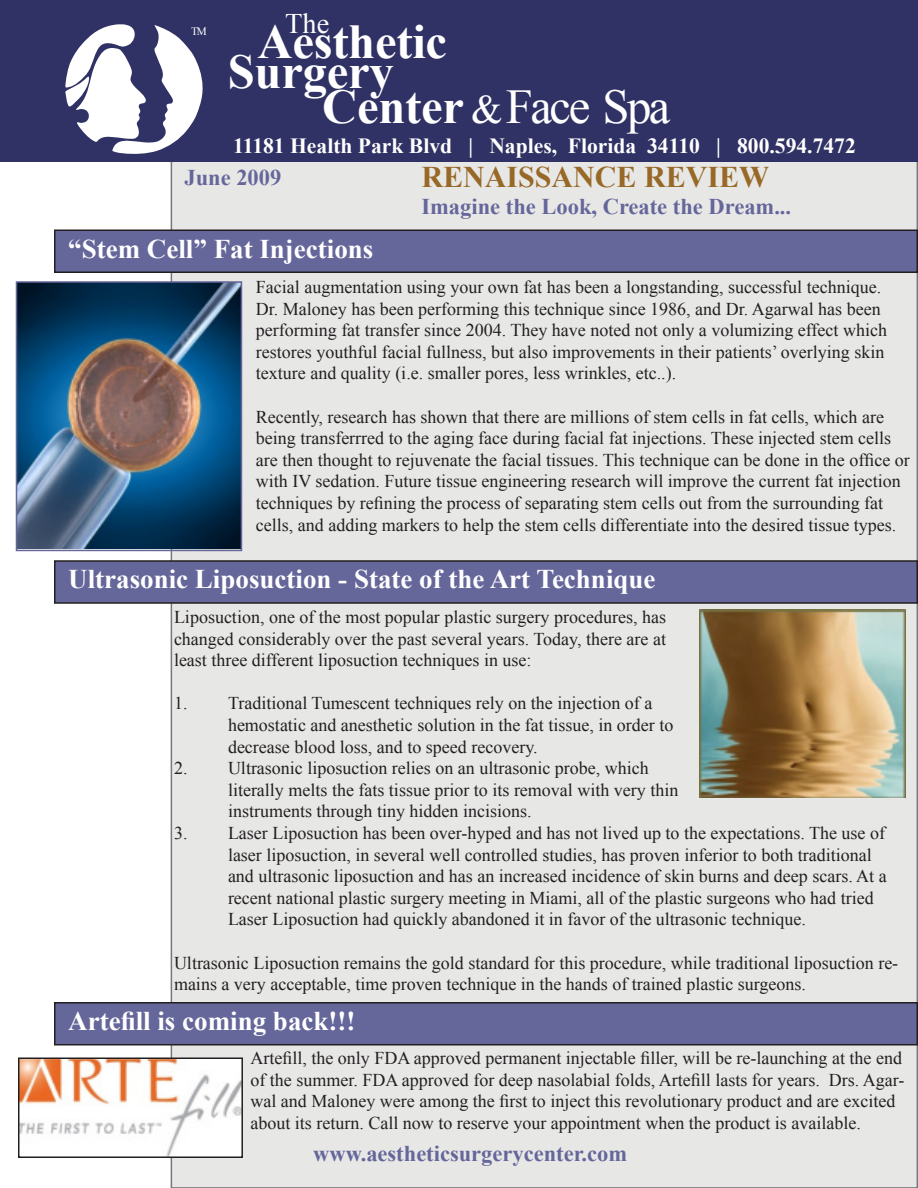
<style>
.page{position:relative;width:918px;height:1188px;background:#fff}
.page>*{position:absolute;margin:0;border:0;box-sizing:border-box;transform-origin:0 0}
.t1{font:700 48.6px/35.1px "Times New Roman";letter-spacing:-.005em;color:#fff}
.t2{font:700 30px "Times New Roman";color:#986827}
.t3{font:28.35px "Times New Roman";color:#fff}
.t4{font:700 27px "Times New Roman";color:#fff}
.t5{font:700 22.5px "Times New Roman";color:#65669a}
.t6{font:700 21.6px "Times New Roman";color:#fff}
.t7{font:18px/21.6px "Times New Roman";color:#231f20}
.t8{font:11.25px "Times New Roman";color:#fff}
.s1{font-weight:400;font-size:40.5px}
.s2{font-weight:400}
</style>
<div class="page">
<div style="left:171px;top:1px;width:746px;height:1187px;background:#e7e7e6"></div>
<div style="left:55px;top:561px;width:862px;height:42px;background:#65669a"></div>
<div style="left:54px;top:560px;width:864px;height:44px;border:2px solid #231f20"></div>
<div style="left:0;top:0;width:918px;height:162px;background:#303265"></div>
<svg style="left:65px;top:24px;width:138px;height:130px"></svg>
<div style="left:55px;top:230px;width:862px;height:42px;background:#65669a"></div>
<div style="left:54px;top:230px;width:864px;height:43px;border:2px solid #231f20"></div>
<img style="left:19px;top:284px;width:220px;height:264px">
<div style="left:16px;top:281px;width:226px;height:270px;border:2px solid #65669a"></div>
<div style="left:55px;top:1003px;width:862px;height:42px;background:#65669a"></div>
<div style="left:54px;top:1002px;width:864px;height:43px;border:2px solid #231f20"></div>
<img style="left:21px;top:1061px;width:219px;height:94px">
<div style="left:18px;top:1058px;width:225px;height:100px;border:2px solid #231f20"></div>
<img style="left:699px;top:609px;width:207px;height:189px">
<p class="t8" style="left:191px;top:24px;width:17px">TM</p>
<h3 class="t3" style="left:285px;top:5px;width:46px">The</h3>
<h1 class="t1" style="left:258px;top:23px;width:191px">Aesthetic</h1>
<h1 class="t1" style="left:322px;top:53px;width:350px;text-indent:-94px">Surgery<br>Center <span class="s1">&amp;</span><span class="s2">Face Spa</span></h1>
<p class="t6" style="left:233px;top:131px;width:624px">11181 Health Park Blvd | Naples, Florida 34110 | 800.594.7472</p>
<p class="t2" style="left:422px;top:156px;width:349px">RENAISSANCE REVIEW</p>
<p class="t5" style="left:422px;top:191px;width:371px">Imagine the Look, Create the Dream...</p>
<p class="t5" style="left:184px;top:162px;width:98px">June 2009</p>
<p class="t4" style="left:68px;top:230px;width:307px">“Stem Cell” Fat Injections</p>
<p class="t7" style="left:256px;top:276px;width:633px">Facial augmentation using your own fat has been a longstanding, successful technique.<br>Dr. Maloney has been performing this technique since 1986, and Dr. Agarwal has been performing fat transfer since 2004. They have noted not only a volumizing effect which restores youthful facial fullness, but also improvements in their patients’ overlying skin texture and quality (i.e. smaller pores, less wrinkles, etc..).</p>
<p class="t7" style="left:256px;top:405px;width:655px">Recently, research has shown that there are millions of stem cells in fat cells, which are being transferrred to the aging face during facial fat injections. These injected stem cells are then thought to rejuvenate the facial tissues. This technique can be done in the office or with IV sedation. Future tissue engineering research will improve the current fat injection techniques by refining the process of separating stem cells out from the surrounding fat cells, and adding markers to help the stem cells differentiate into the desired tissue types.</p>
<p class="t4" style="left:68px;top:561px;width:589px">Ultrasonic Liposuction - State of the Art Technique</p>
<p class="t7" style="left:174px;top:606px;width:494px;text-align:justify">Liposuction, one of the most popular plastic surgery procedures, has changed considerably over the past several years. Today, there are at least three different liposuction techniques in use:</p>
<p class="t7" style="left:174px;top:692px;width:480px">1. Traditional Tumescent techniques rely on the injection of a</p>
<p class="t7" style="left:228px;top:714px;width:447px">hemostatic and anesthetic solution in the fat tissue, in order to decrease blood loss, and to speed recovery.</p>
<p class="t7" style="left:174px;top:757px;width:476px">2. Ultrasonic liposuction relies on an ultrasonic probe, which</p>
<p class="t7" style="left:228px;top:779px;width:452px">literally melts the fats tissue prior to its removal with very thin instruments through tiny hidden incisions.</p>
<p class="t7" style="left:228px;top:822px;width:660px;text-indent:-54px">3. Laser Liposuction has been over-hyped and has not lived up to the expectations. The use of laser liposuction, in several well controlled studies, has proven inferior to both traditional and ultrasonic liposuction and has an increased incidence of skin burns and deep scars. At a recent national plastic surgery meeting in Miami, all of the plastic surgeons who had tried Laser Liposuction had quickly abandoned it in favor of the ultrasonic technique.</p>
<p class="t7" style="left:174px;top:951px;width:726px">Ultrasonic Liposuction remains the gold standard for this procedure, while traditional liposuction re&shy;mains a very acceptable, time proven technique in the hands of trained plastic surgeons.</p>
<p class="t4" style="left:68px;top:1002px;width:289px">Artefill is coming back!!!</p>
<p class="t7" style="left:250px;top:1047px;width:656px">Artefill, the only FDA approved permanent injectable filler, will be re-launching at the end of the summer. FDA approved for deep nasolabial folds, Artefill lasts for years. Drs. Agar&shy;wal and Maloney were among the first to inject this revolutionary product and are excited about its return. Call now to reserve your appointment when the product is available.</p>
<p class="t5" style="left:313px;top:1138px;width:316px">www.aestheticsurgerycenter.com</p>
</div>
